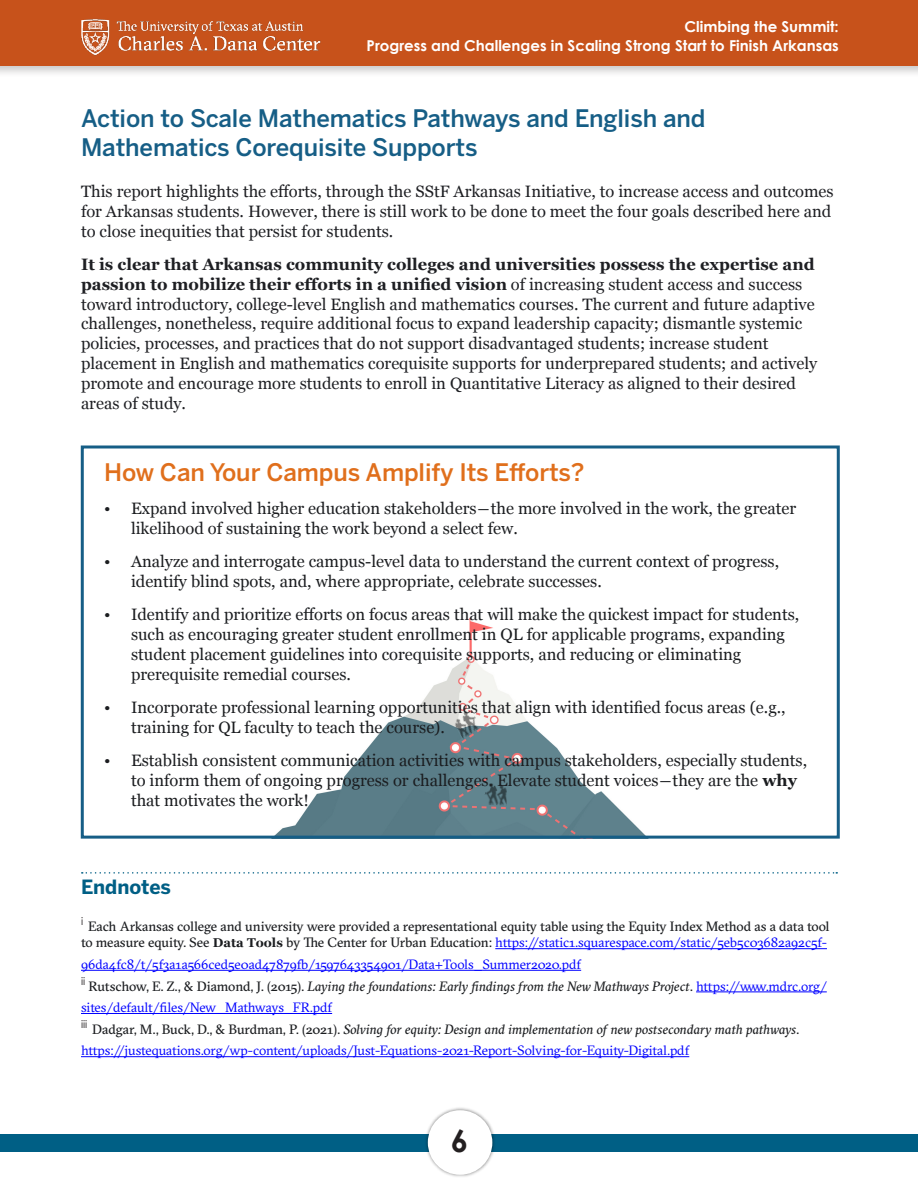
<style>
.page{position:relative;width:918px;height:1188px;background:#fff}
.page>*{position:absolute;margin:0;border:0;box-sizing:border-box;transform-origin:0 0}
.t1{font:700 31.05px "Century Gothic";color:#231f20}
.t2{font:500 24px/28.8px "Benton Sans";letter-spacing:-.005em;color:#165e86}
.t3{font:500 24px "Benton Sans";letter-spacing:-.005em;color:#e06f1c}
.t4{font:700 19.5px "Benton Sans";color:#005f85}
.t5{font:16.5px/19.8px "Georgia";color:#1b1d20}
.t6{font:16.5px/19.8px "Georgia";color:#1e1f23}
.t7{font:700 15px "Century Gothic";color:#fff}
.Endnote_text{font:13.5px/21.6px "GT Sectra";letter-spacing:-.005em;color:#00f}
.Endnote_text-2{font:13.5px/16.2px "GT Sectra";letter-spacing:-.01em;color:#1b1d20}
.s1{font-weight:700}
.s2{font-family:"Georgia";font-weight:700;font-size:12.75px}
.s3{color:#00f}
.s4{color:#1b1d20}
.s5{font-style:italic;color:#1b1d20}
</style>
<div class="page">
<img style="left:275px;top:618px;width:370px;height:217px">
<img style="left:484px;top:783px;width:23px;height:22px">
<img style="left:451px;top:709px;width:31px;height:30px">
<div style="left:81px;top:446px;width:759px;height:393px;border:3px solid #165e86"></div>
<div style="left:0;top:1134px;width:918px;height:18px;background:#005f85"></div>
<img style="left:426px;top:1107px;width:68px;height:70px">
<div style="left:428px;top:1110px;width:64px;height:65px;background:#fff;border-radius:50%"></div>
<div style="left:0;top:0;width:918px;height:79px;background:#231f20;opacity:.25"></div>
<div style="left:0;top:0;width:918px;height:66px;background:#c7521b"></div>
<img style="left:81px;top:19px;width:240px;height:37px">
<hr style="left:495px;top:948px;width:332px;height:1px;background:#00f">
<hr style="left:81px;top:970px;width:500px;height:1px;background:#00f">
<hr style="left:696px;top:992px;width:131px;height:1px;background:#00f">
<hr style="left:81px;top:1013px;width:251px;height:1px;background:#00f">
<hr style="left:81px;top:1056px;width:608px;height:1px;background:#00f">
<svg style="left:82px;top:872px;width:755px;height:2px"></svg>
<p class="t7" style="left:685px;top:17px;width:156px">Climbing the Summit:</p>
<p class="t7" style="left:367px;top:36px;width:474px">Progress and Challenges in Scaling Strong Start to Finish Arkansas</p>
<p class="t2" style="left:81px;top:103px;width:626px">Action to Scale Mathematics Pathways and English and<br>Mathematics Corequisite Supports</p>
<p class="t6" style="left:81px;top:181px;width:754px">This report highlights the efforts, through the SStF Arkansas Initiative, to increase access and outcomes for Arkansas students. However, there is still work to be done to meet the four goals described here and to close inequities that persist for students.</p>
<p class="t6" style="left:81px;top:254px;width:738px"><span class="s1">It is clear that Arkansas community colleges and universities possess the expertise and passion to mobilize their efforts in a unified vision</span> of increasing student access and success toward introductory, college-level English and mathematics courses. The current and future adaptive challenges, nonetheless, require additional focus to expand leadership capacity; dismantle systemic policies, processes, and practices that do not support disadvantaged students; increase student placement in English and mathematics corequisite supports for underprepared students; and actively promote and encourage more students to enroll in Quantitative Literacy as aligned to their desired areas of study.</p>
<p class="t3" style="left:104px;top:458px;width:482px">How Can Your Campus Amplify Its Efforts?</p>
<p class="t5" style="left:131px;top:498px;width:667px;text-indent:-27px">• Expand involved higher education stakeholders―the more involved in the work, the greater likelihood of sustaining the work beyond a select few.</p>
<p class="t5" style="left:131px;top:551px;width:650px;text-indent:-27px">• Analyze and interrogate campus-level data to understand the current context of progress, identify blind spots, and, where appropriate, celebrate successes.</p>
<p class="t5" style="left:131px;top:604px;width:670px;text-indent:-27px">• Identify and prioritize efforts on focus areas that will make the quickest impact for students, such as encouraging greater student enrollment in QL for applicable programs, expanding student placement guidelines into corequisite supports, and reducing or eliminating prerequisite remedial courses.</p>
<p class="t5" style="left:131px;top:697px;width:656px;text-indent:-27px">• Incorporate professional learning opportunities that align with identified focus areas (e.g., training for QL faculty to teach the course).</p>
<p class="t5" style="left:131px;top:750px;width:678px;text-indent:-27px">• Establish consistent communication activities with campus stakeholders, especially students, to inform them of ongoing progress or challenges. Elevate student voices―they are the <span class="s1">why </span>that motivates the work!</p>
<p class="t4" style="left:81px;top:875px;width:92px">Endnotes</p>
<p class="Endnote_text-2" style="left:81px;top:918px;width:750px"><sup>i</sup> Each Arkansas college and university were provided a representational equity table using the Equity Index Method as a data tool to measure equity. See <span class="s2">Data Tools</span> by The Center for Urban Education: <span class="s3">https://static1.squarespace.com/static/5eb5c03682a92c5f-</span></p>
<p class="Endnote_text" style="left:81px;top:953px;width:502px">96da4fc8/t/5f3a1a566ced5e0ad47879fb/1597643354901/Data+Tools_Summer2020.pdf</p>
<p class="Endnote_text" style="left:81px;top:975px;width:747px"><sup>ii</sup> <span class="s4">Rutschow, E. Z., &amp; Diamond, J. (2015).</span> <span class="s5">Laying the foundations: Early findings from the New Mathways Project</span><span class="s4">.</span> https://www.mdrc.org/ sites/default/files/New_Mathways_FR.pdf</p>
<p class="Endnote_text" style="left:81px;top:1018px;width:720px"><sup>iii</sup> <span class="s4">Dadgar, M., Buck, D., &amp; Burdman, P. (2021).</span> <span class="s5">Solving for equity: Design and implementation of new postsecondary math pathways</span><span class="s4">. </span>https://justequations.org/wp-content/uploads/Just-Equations-2021-Report-Solving-for-Equity-Digital.pdf</p>
<p class="t1" style="left:451px;top:1121px;width:19px">6</p>
</div>
